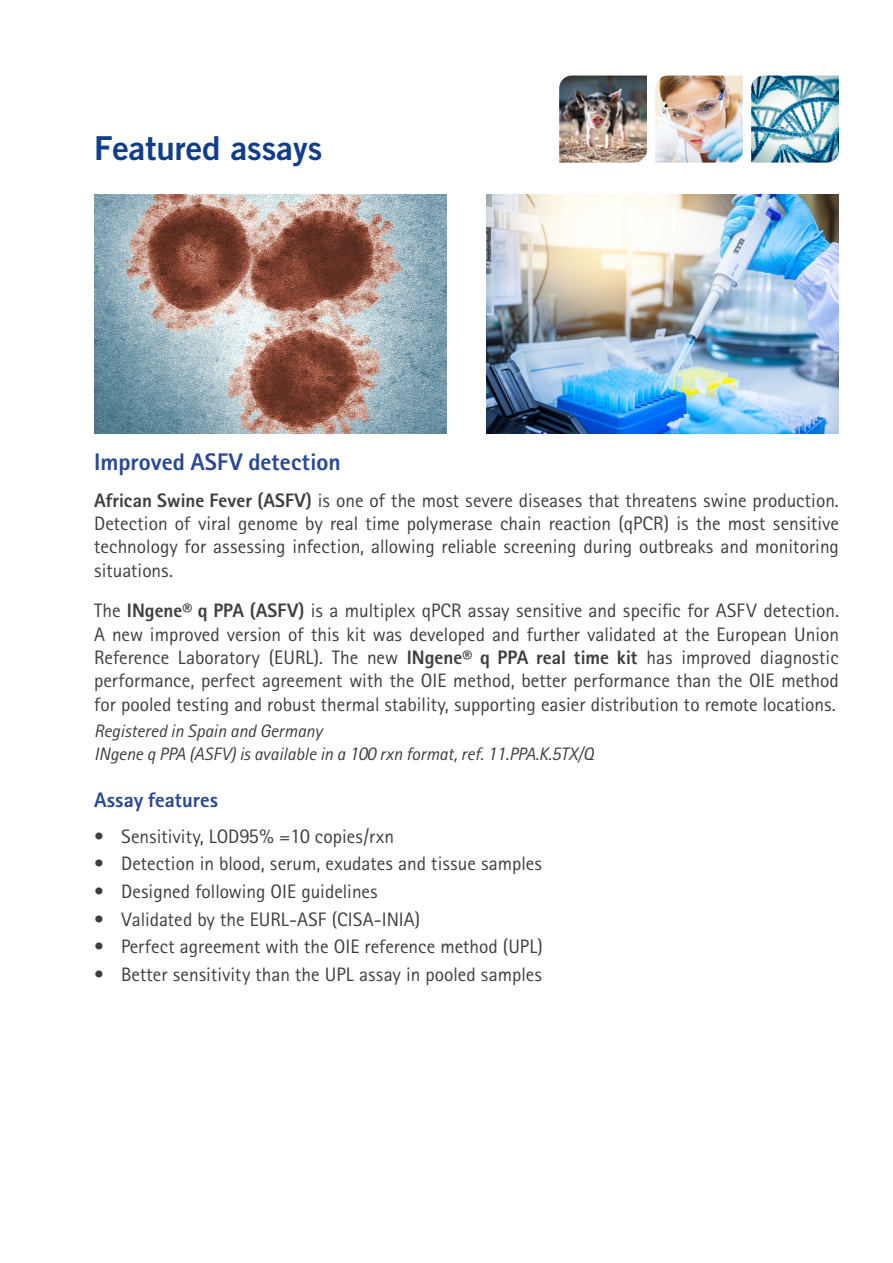
<style>
.page{position:relative;width:893px;height:1263px;background:#fff}
.page>*{position:absolute;margin:0;border:0;box-sizing:border-box;transform-origin:0 0}
.t1{font:33px "Trade Gothic LT Pro Bd 2";color:#103d8c}
.t2{font:700 24px "Rotis II Sans Pro";color:#2a4994}
.t3{font:700 21px "Rotis II Sans Pro";color:#2a4994}
.t4{font:19.5px/23.4px "Rotis II Sans Pro";color:#3e3e3f;text-align:justify}
.t5{font:italic 18px "Rotis II Sans Pro";color:#3e3e3f}
.s1{font-weight:700}
</style>
<div class="page">
<img style="left:751px;top:76px;width:88px;height:87px">
<img style="left:655px;top:76px;width:88px;height:87px">
<img style="left:559px;top:76px;width:88px;height:87px">
<img style="left:94px;top:194px;width:352px;height:240px">
<img style="left:487px;top:194px;width:352px;height:240px">
<p class="t1" style="left:94px;top:128px;width:230px">Featured assays</p>
<p class="t2" style="left:94px;top:449px;width:248px">Improved ASFV detection</p>
<p class="t4" style="left:94px;top:488px;width:746px"><span class="s1">African Swine Fever (ASFV)</span> is one of the most severe diseases that threatens swine production.<br>Detection of viral genome by real time polymerase chain reaction (qPCR) is the most sensitive technology for assessing infection, allowing reliable screening during outbreaks and monitoring situations.</p>
<p class="t4" style="left:94px;top:599px;width:746px">The <span class="s1">INgene® q PPA (ASFV)</span> is a multiplex qPCR assay sensitive and specific for ASFV detection.<br>A new improved version of this kit was developed and further validated at the European Union Reference Laboratory (EURL). The new <span class="s1">INgene® q PPA real time kit</span> has improved diagnostic performance, perfect agreement with the OIE method, better performance than the OIE method for pooled testing and robust thermal stability, supporting easier distribution to remote locations.</p>
<p class="t5" style="left:94px;top:720px;width:230px">Registered in Spain and Germany</p>
<p class="t5" style="left:94px;top:744px;width:501px">INgene q PPA (ASFV) is available in a 100 rxn format, ref. 11.PPA.K.5TX/Q</p>
<p class="t3" style="left:94px;top:787px;width:126px">Assay features</p>
<p class="t4" style="left:94px;top:824px;width:301px">• Sensitivity, LOD95% =10 copies/rxn</p>
<p class="t4" style="left:94px;top:852px;width:450px">• Detection in blood, serum, exudates and tissue samples</p>
<p class="t4" style="left:94px;top:880px;width:285px">• Designed following OIE guidelines</p>
<p class="t4" style="left:94px;top:907px;width:328px">• Validated by the EURL-ASF (CISA-INIA)</p>
<p class="t4" style="left:94px;top:935px;width:450px">• Perfect agreement with the OIE reference method (UPL)</p>
<p class="t4" style="left:94px;top:963px;width:450px">• Better sensitivity than the UPL assay in pooled samples</p>
</div>
